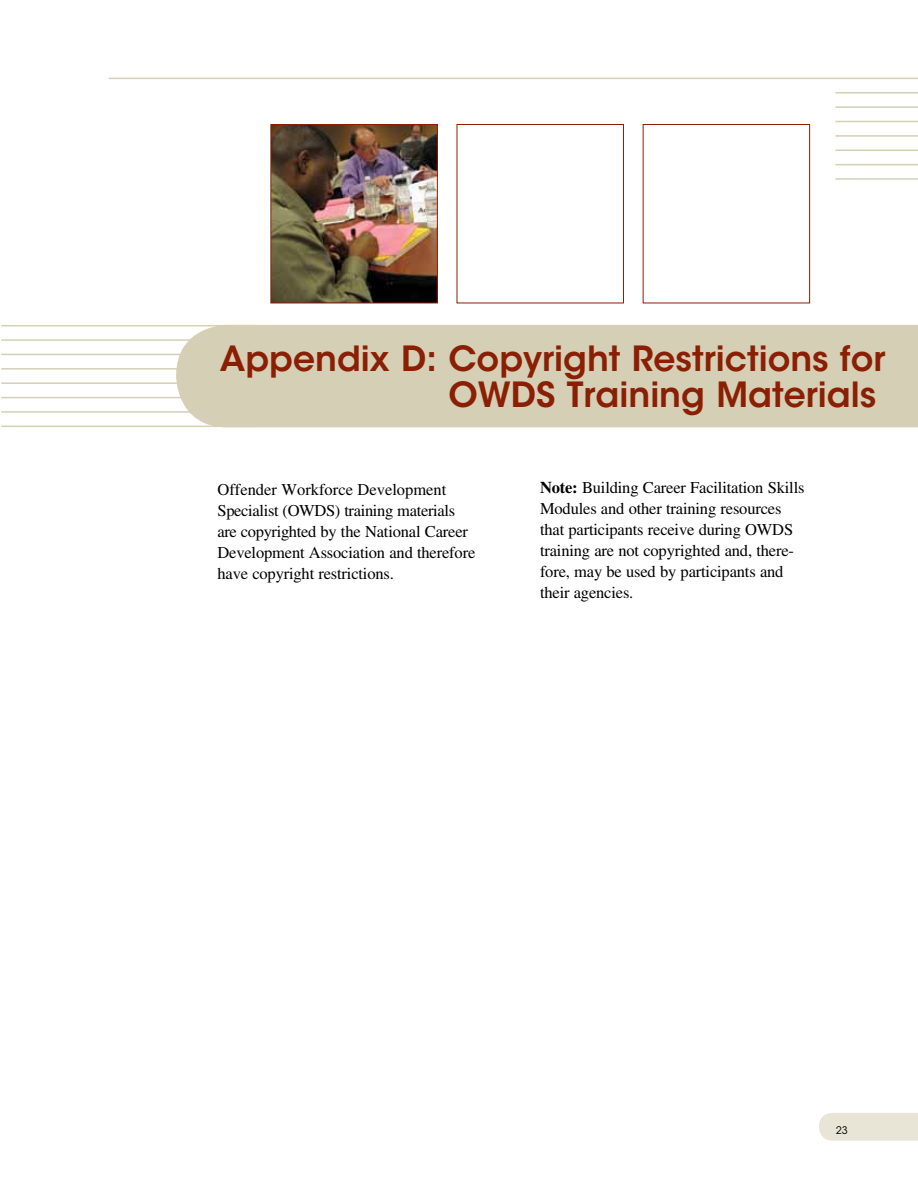
<style>
.page{position:relative;width:918px;height:1188px;background:#fff}
.page>*{position:absolute;margin:0;border:0;box-sizing:border-box;transform-origin:0 0}
.Chap_head{font:600 34.5px/36px "ITC Avant Garde Std";color:#8a1f03;text-align:right}
.body_text{font:16.5px/21px "Times LT Std";letter-spacing:-.01em;color:#000}
.t1{font:10.5px "ITC Avant Garde Std";color:#000}
.s1{font-weight:700}
</style>
<div class="page">
<hr style="left:1px;top:325px;width:257px;height:1px;background:#d5cfb6">
<hr style="left:1px;top:339px;width:257px;height:2px;background:#d5cfb6">
<hr style="left:1px;top:354px;width:257px;height:1px;background:#d5cfb6">
<hr style="left:1px;top:368px;width:257px;height:2px;background:#d5cfb6">
<hr style="left:1px;top:382px;width:257px;height:2px;background:#d5cfb6">
<hr style="left:1px;top:397px;width:257px;height:1px;background:#d5cfb6">
<hr style="left:1px;top:411px;width:257px;height:2px;background:#d5cfb6">
<hr style="left:1px;top:426px;width:257px;height:1px;background:#d5cfb6">
<div style="left:176px;top:325px;width:742px;height:102px;background:#d5cfb6"></div>
<div style="left:819px;top:1113px;width:99px;height:28px;background:#e8e4d6"></div>
<hr style="left:109px;top:78px;width:809px;height:1px;background:#d5cfb6">
<hr style="left:836px;top:92px;width:82px;height:2px;background:#d5cfb6">
<hr style="left:836px;top:106px;width:82px;height:2px;background:#d5cfb6">
<hr style="left:836px;top:121px;width:82px;height:1px;background:#d5cfb6">
<hr style="left:836px;top:135px;width:82px;height:2px;background:#d5cfb6">
<hr style="left:836px;top:150px;width:82px;height:1px;background:#d5cfb6">
<hr style="left:836px;top:164px;width:82px;height:1px;background:#d5cfb6">
<hr style="left:836px;top:178px;width:82px;height:2px;background:#d5cfb6">
<img style="left:272px;top:126px;width:164px;height:175px">
<div style="left:270px;top:124px;width:168px;height:179px;border:1px solid #8a1f03"></div>
<div style="left:457px;top:124px;width:167px;height:179px;border:1px solid #8a1f03"></div>
<div style="left:643px;top:124px;width:167px;height:179px;background:#fff;border:1px solid #8a1f03"></div>
<p class="Chap_head" style="left:220px;top:340px;width:667px">Appendix D: Copyright Restrictions for<br>OWDS Training Materials</p>
<p class="body_text" style="left:218px;top:479px;width:259px">Offender Workforce Development Specialist (OWDS) training materials are copyrighted by the National Career Development Association and therefore have copyright restrictions.</p>
<p class="body_text" style="left:540px;top:477px;width:266px"><span class="s1">Note:</span> Building Career Facilitation Skills Modules and other training resources that participants receive during OWDS training are not copyrighted and, there&shy;fore, may be used by participants and their agencies.</p>
<p class="t1" style="left:836px;top:1124px;width:14px">23</p>
</div>
